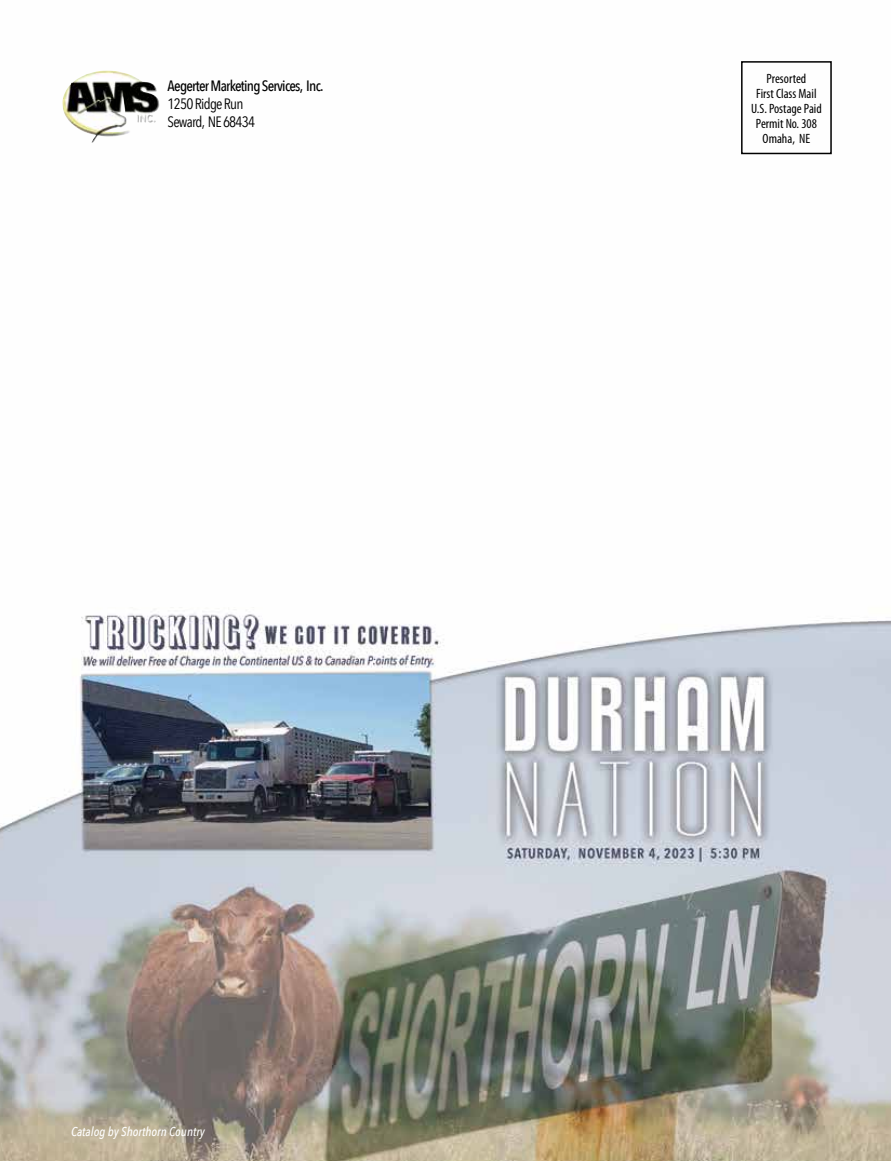
<style>
.page{position:relative;width:891px;height:1161px;background:#fff}
.page>*{position:absolute;margin:0;border:0;box-sizing:border-box;transform-origin:0 0}
.t1{font:500 15px "Avenir Next Condensed";letter-spacing:-.05em;color:#000}
.t2{font:15px/18px "Avenir Next Condensed";letter-spacing:-.05em;color:#000}
.t3{font:condensed 13.5px/15px "Myriad Pro";color:#000;text-align:center}
.t4{font:italic 500 12.75px "Avenir Next Condensed";color:#fff}
</style>
<div class="page">
<img style="left:0;top:70px;width:891px;height:1091px">
<div style="left:741px;top:61px;width:91px;height:93px;border:2px solid #000"></div>
<img style="left:62px;top:71px;width:98px;height:72px">
<p class="t1" style="left:168px;top:77px;width:157px">Aegerter Marketing Services, Inc.</p>
<p class="t2" style="left:168px;top:94px;width:89px">1250 Ridge Run<br>Seward, NE 68434</p>
<p class="t4" style="left:71px;top:1123px;width:135px">Catalog by Shorthorn Country</p>
<p class="t3" style="left:751px;top:71px;width:72px">Presorted<br>First Class Mail<br>U.S. Postage Paid<br>Permit No. 308<br>Omaha, NE</p>
</div>
